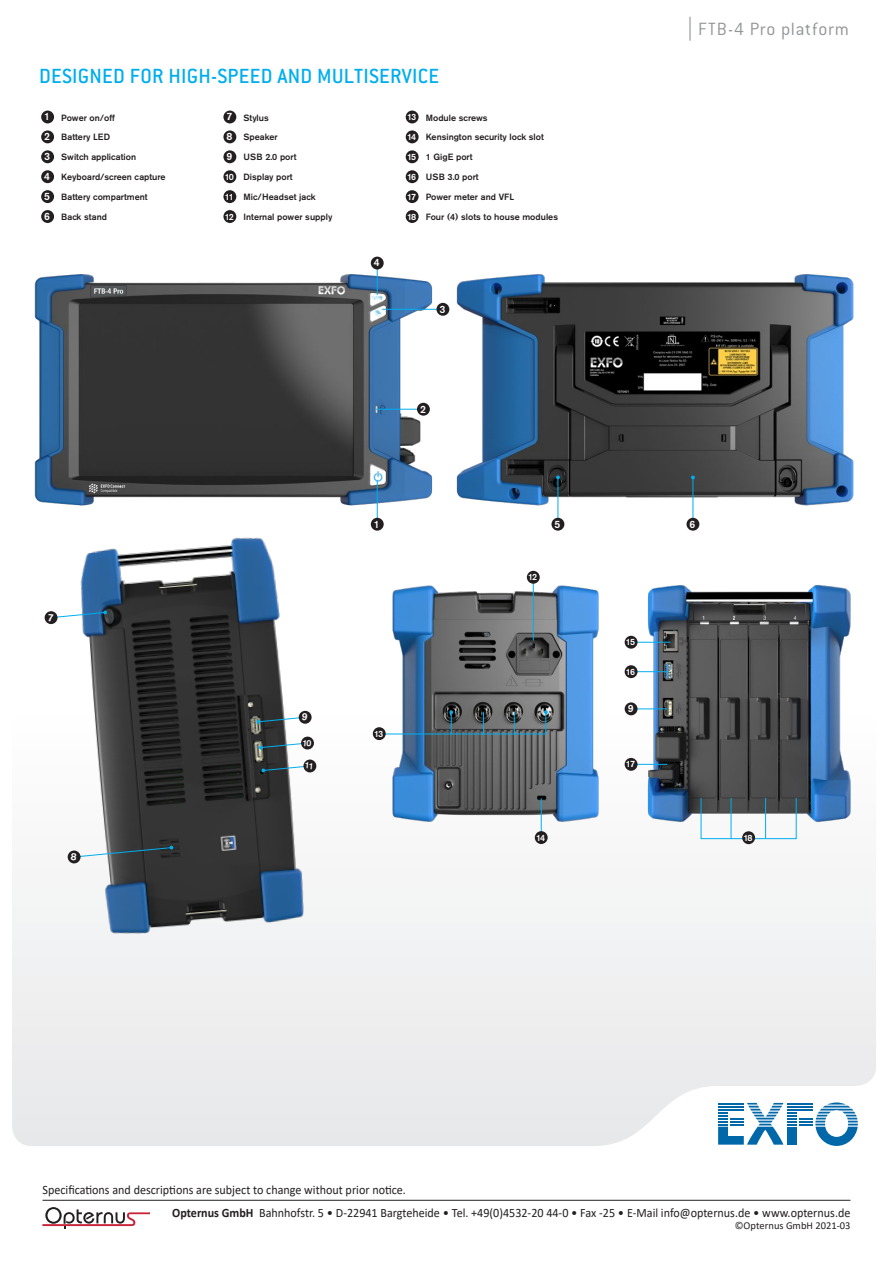
<style>
.page{position:relative;width:893px;height:1263px;background:#fff}
.page>*{position:absolute;margin:0;border:0;box-sizing:border-box;transform-origin:0 0}
.t1{font:500 22.5px "Conduit ITC";letter-spacing:.01em;color:#00aeef}
.t2{font:300 19.5px "Conduit ITC";letter-spacing:.04em;color:#939598}
.t3{font:12.75px "Calibri";color:#231f20;scale:.95 1}
.t4{font:10.5px "Calibri";color:#231f20}
.t5{font:500 10.5px "Akzidenz Grotesk BE";color:#fff}
.t6{font:500 9px "Akzidenz Grotesk BE";color:#231f20}
.t7{font:500 9px "Akzidenz Grotesk BE";letter-spacing:-.1em;color:#fff}
.s1{font-size:10.5px;color:#fff}
.s2{color:#fff}
.s3{font-weight:700}
</style>
<div class="page">
<svg style="left:43px;top:1207px;width:107px;height:22px"></svg>
<hr style="left:43px;top:1200px;width:807px;height:1px;background:#231f20">
<svg style="left:12px;top:707px;width:864px;height:439px"></svg>
<hr style="left:689px;top:17px;width:2px;height:24px;background:#939598">
<svg style="left:718px;top:1102px;width:140px;height:44px"></svg>
<img style="left:40px;top:537px;width:303px;height:423px">
<img style="left:449px;top:274px;width:405px;height:251px">
<img style="left:34px;top:257px;width:415px;height:265px">
<div style="left:41px;top:111px;width:13px;height:12px;background:#231f20;border-radius:50%"></div>
<div style="left:223px;top:111px;width:13px;height:12px;background:#231f20;border-radius:50%"></div>
<div style="left:406px;top:111px;width:13px;height:12px;background:#231f20;border-radius:50%"></div>
<div style="left:41px;top:130px;width:13px;height:13px;background:#231f20;border-radius:50%"></div>
<div style="left:223px;top:130px;width:13px;height:13px;background:#231f20;border-radius:50%"></div>
<div style="left:406px;top:130px;width:13px;height:13px;background:#231f20;border-radius:50%"></div>
<div style="left:41px;top:150px;width:13px;height:13px;background:#231f20;border-radius:50%"></div>
<div style="left:223px;top:150px;width:13px;height:13px;background:#231f20;border-radius:50%"></div>
<div style="left:406px;top:150px;width:13px;height:13px;background:#231f20;border-radius:50%"></div>
<div style="left:41px;top:170px;width:13px;height:13px;background:#231f20;border-radius:50%"></div>
<div style="left:223px;top:170px;width:13px;height:13px;background:#231f20;border-radius:50%"></div>
<div style="left:406px;top:170px;width:13px;height:13px;background:#231f20;border-radius:50%"></div>
<div style="left:41px;top:190px;width:13px;height:13px;background:#231f20;border-radius:50%"></div>
<div style="left:223px;top:190px;width:13px;height:13px;background:#231f20;border-radius:50%"></div>
<div style="left:406px;top:190px;width:13px;height:13px;background:#231f20;border-radius:50%"></div>
<div style="left:41px;top:210px;width:13px;height:13px;background:#231f20;border-radius:50%"></div>
<div style="left:223px;top:210px;width:13px;height:13px;background:#231f20;border-radius:50%"></div>
<div style="left:406px;top:210px;width:13px;height:13px;background:#231f20;border-radius:50%"></div>
<img style="left:381px;top:572px;width:229px;height:263px">
<hr style="left:377px;top:480px;width:1px;height:45px;background:#00aeef">
<div style="left:371px;top:518px;width:13px;height:13px;background:#231f20;border-radius:50%"></div>
<svg style="left:377px;top:269px;width:1px;height:26px"></svg>
<div style="left:371px;top:257px;width:13px;height:12px;background:#231f20;border-radius:50%"></div>
<svg style="left:44px;top:611px;width:14px;height:13px"></svg>
<hr style="left:533px;top:581px;width:1px;height:60px;background:#00aeef">
<div style="left:527px;top:571px;width:13px;height:13px;background:#231f20;border-radius:50%"></div>
<svg style="left:67px;top:850px;width:14px;height:14px"></svg>
<svg style="left:298px;top:710px;width:14px;height:14px"></svg>
<svg style="left:301px;top:736px;width:13px;height:14px"></svg>
<svg style="left:303px;top:759px;width:14px;height:14px"></svg>
<hr style="left:693px;top:477px;width:1px;height:51px;background:#00aeef">
<svg style="left:691px;top:475px;width:4px;height:4px"></svg>
<div style="left:686px;top:518px;width:13px;height:13px;background:#231f20;border-radius:50%"></div>
<svg style="left:381px;top:710px;width:167px;height:25px;background:#657680"></svg>
<div style="left:373px;top:727px;width:13px;height:13px;background:#231f20;border-radius:50%"></div>
<hr style="left:541px;top:798px;width:1px;height:43px;background:#00aeef">
<div style="left:535px;top:831px;width:13px;height:13px;background:#231f20;border-radius:50%"></div>
<hr style="left:558px;top:477px;width:1px;height:51px;background:#00aeef">
<svg style="left:556px;top:475px;width:4px;height:4px"></svg>
<div style="left:551px;top:518px;width:13px;height:13px;background:#231f20;border-radius:50%"></div>
<hr style="left:376px;top:409px;width:45px;height:1px;background:#00aeef">
<div style="left:417px;top:403px;width:13px;height:13px;background:#231f20;border-radius:50%"></div>
<hr style="left:382px;top:309px;width:58px;height:1px;background:#00aeef">
<div style="left:436px;top:303px;width:13px;height:13px;background:#231f20;border-radius:50%"></div>
<img style="left:637px;top:584px;width:225px;height:245px">
<div style="left:701px;top:797px;width:95px;height:42px;border:1px solid #00aeef"></div>
<hr style="left:731px;top:798px;width:1px;height:41px;background:#00aeef">
<hr style="left:765px;top:798px;width:1px;height:41px;background:#00aeef">
<hr style="left:633px;top:642px;width:37px;height:1px;background:#00aeef">
<div style="left:625px;top:636px;width:12px;height:13px;background:#231f20;border-radius:50%"></div>
<hr style="left:633px;top:671px;width:34px;height:1px;background:#00aeef">
<div style="left:625px;top:665px;width:12px;height:13px;background:#231f20;border-radius:50%"></div>
<hr style="left:633px;top:708px;width:34px;height:1px;background:#00aeef">
<div style="left:625px;top:702px;width:12px;height:13px;background:#231f20;border-radius:50%"></div>
<hr style="left:633px;top:764px;width:34px;height:1px;background:#00aeef">
<div style="left:625px;top:758px;width:12px;height:13px;background:#231f20;border-radius:50%"></div>
<div style="left:742px;top:831px;width:13px;height:13px;background:#231f20;border-radius:50%"></div>
<svg style="left:48px;top:610px;width:59px;height:11px"></svg>
<svg style="left:71px;top:846px;width:102px;height:15px"></svg>
<svg style="left:257px;top:713px;width:53px;height:11px"></svg>
<svg style="left:259px;top:739px;width:53px;height:10px"></svg>
<svg style="left:261px;top:762px;width:53px;height:10px"></svg>
<h1 class="t1" style="left:39px;top:63px;width:402px">DESIGNED FOR HIGH-SPEED AND MULTISERVICE</h1>
<p class="t6" style="left:44px;top:112px;width:72px"><span class="s1">1</span> Power on/off</p>
<p class="t6" style="left:44px;top:132px;width:67px"><span class="s1">2</span> Battery LED</p>
<p class="t6" style="left:44px;top:152px;width:93px"><span class="s1">3</span> Switch application</p>
<p class="t6" style="left:44px;top:172px;width:123px"><span class="s1">4</span> Keyboard/screen capture</p>
<p class="t6" style="left:44px;top:192px;width:105px"><span class="s1">5</span> Battery compartment</p>
<p class="t6" style="left:44px;top:211px;width:64px"><span class="s1">6</span> Back stand</p>
<p class="t6" style="left:226px;top:112px;width:44px"><span class="s1">7</span> Stylus</p>
<p class="t6" style="left:226px;top:132px;width:53px"><span class="s1">8</span> Speaker</p>
<p class="t6" style="left:226px;top:152px;width:72px"><span class="s1">9</span> USB 2.0 port</p>
<p class="t6" style="left:225px;top:172px;width:69px"><span class="s2">10</span> Display port</p>
<p class="t6" style="left:225px;top:192px;width:92px"><span class="s2">11</span> Mic/Headset jack</p>
<p class="t6" style="left:225px;top:211px;width:109px"><span class="s2">12</span> Internal power supply</p>
<p class="t6" style="left:407px;top:112px;width:82px"><span class="s2">13</span> Module screws</p>
<p class="t6" style="left:407px;top:132px;width:138px"><span class="s2">14</span> Kensington security lock slot</p>
<p class="t6" style="left:407px;top:152px;width:67px"><span class="s2">15</span> 1 GigE port</p>
<p class="t6" style="left:407px;top:172px;width:73px"><span class="s2">16</span> USB 3.0 port</p>
<p class="t6" style="left:407px;top:192px;width:109px"><span class="s2">17</span> Power meter and VFL</p>
<p class="t6" style="left:407px;top:211px;width:153px"><span class="s2">18</span> Four (4) slots to house modules</p>
<p class="t5" style="left:374px;top:256px;width:7px">4</p>
<p class="t5" style="left:439px;top:303px;width:7px">3</p>
<p class="t5" style="left:420px;top:402px;width:7px">2</p>
<p class="t5" style="left:374px;top:517px;width:7px">1</p>
<p class="t7" style="left:374px;top:728px;width:11px">13</p>
<p class="t5" style="left:555px;top:517px;width:7px">5</p>
<p class="t7" style="left:528px;top:571px;width:11px">12</p>
<p class="t7" style="left:536px;top:832px;width:11px">14</p>
<h2 class="t2" style="left:698px;top:18px;width:153px">FTB-4 Pro platform</h2>
<p class="t7" style="left:626px;top:636px;width:11px">15</p>
<p class="t7" style="left:626px;top:666px;width:11px">16</p>
<p class="t5" style="left:628px;top:702px;width:7px">9</p>
<p class="t7" style="left:626px;top:759px;width:11px">17</p>
<p class="t5" style="left:690px;top:517px;width:7px">6</p>
<p class="t7" style="left:743px;top:832px;width:11px">18</p>
<h3 class="t3" style="left:43px;top:1181px;width:384px">Specifications and descriptions are subject to change without prior notice.</h3>
<h3 class="t3" style="left:172px;top:1203px;width:715px"><span class="s3">Opternus GmbH</span> Bahnhofstr. 5 • D-22941 Bargteheide • Tel. +49(0)4532-20 44-0 • Fax -25 • E-Mail info@opternus.de • www.opternus.de</h3>
<p class="t4" style="left:735px;top:1218px;width:117px">©Opternus GmbH 2021-03</p>
</div>
